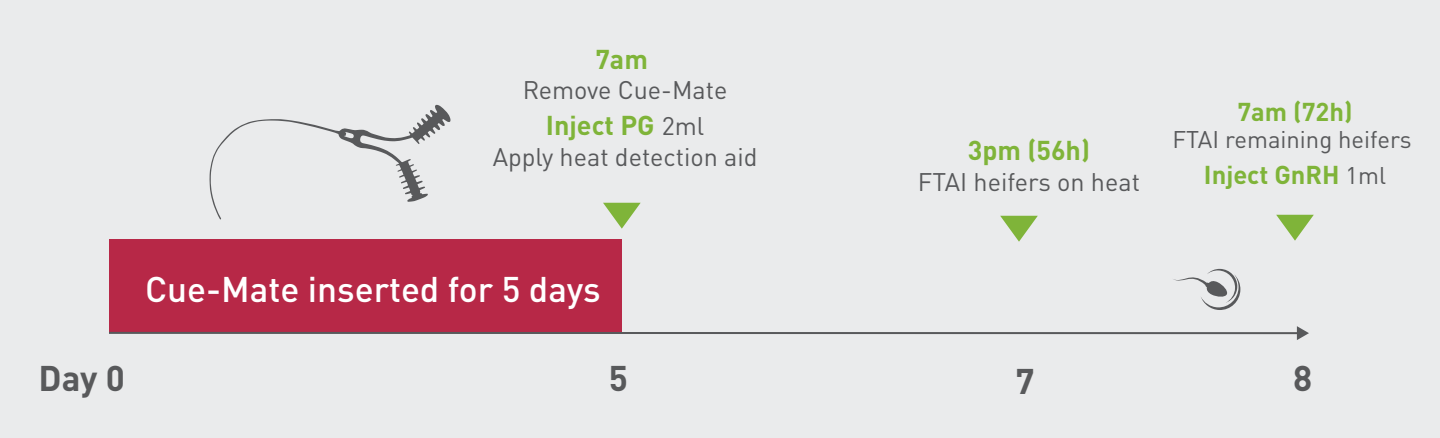
<style>
.page{position:relative;width:1440px;height:438px;background:#fff}
.page>*{position:absolute;margin:0;border:0;box-sizing:border-box;transform-origin:0 0}
.t1{font:500 35.2px "DIN Pro";color:#fff}
.t2{font:700 35.2px "DIN Pro";color:#58595b}
.t3{font:700 26.9px "DIN Pro";color:#7fb439}
.t4{font:700 25.5px "DIN Pro";color:#7fb439}
.t5{font:25.2px "DIN Pro";color:#58595b}
.t6{font:23.8px "DIN Pro";color:#58595b}
.s1{font-weight:400;font-size:25.2px;color:#58595b}
.s2{font-weight:400;font-size:23.8px;color:#58595b}
</style>
<div class="page">
<div style="left:0;top:0;width:1440px;height:437px;background:#eaebec"></div>
<svg style="left:603px;top:203px;width:38px;height:25px"></svg>
<svg style="left:1000px;top:216px;width:38px;height:25px"></svg>
<svg style="left:209px;top:105px;width:242px;height:114px"></svg>
<div style="left:109px;top:239px;width:513px;height:92px;background:#b72847"></div>
<hr style="left:109px;top:332px;width:1190px;height:2px;background:#58595b">
<svg style="left:1297px;top:326px;width:12px;height:14px"></svg>
<svg style="left:1276px;top:215px;width:38px;height:25px"></svg>
<svg style="left:1173px;top:268px;width:68px;height:42px"></svg>
<p class="t3" style="left:595px;top:37px;width:54px">7am</p>
<p class="t5" style="left:523px;top:70px;width:206px">Remove Cue-Mate</p>
<p class="t3" style="left:546px;top:103px;width:160px">Inject PG <span class="s1">2ml</span></p>
<p class="t5" style="left:493px;top:136px;width:266px">Apply heat detection aid</p>
<h1 class="t1" style="left:145px;top:261px;width:457px">Cue-Mate inserted for 5 days</h1>
<h1 class="t2" style="left:38px;top:349px;width:88px">Day 0</h1>
<h1 class="t2" style="left:609px;top:349px;width:21px">5</h1>
<p class="t3" style="left:968px;top:128px;width:124px">3pm (56h)</p>
<p class="t5" style="left:918px;top:161px;width:224px">FTAI heifers on heat</p>
<p class="t4" style="left:1237px;top:91px;width:117px">7am (72h)</p>
<p class="t6" style="left:1172px;top:121px;width:241px">FTAI remaining heifers</p>
<p class="t4" style="left:1204px;top:153px;width:184px">Inject GnRH <span class="s2">1ml</span></p>
<h1 class="t2" style="left:1015px;top:352px;width:21px">7</h1>
<h1 class="t2" style="left:1293px;top:349px;width:21px">8</h1>
</div>
